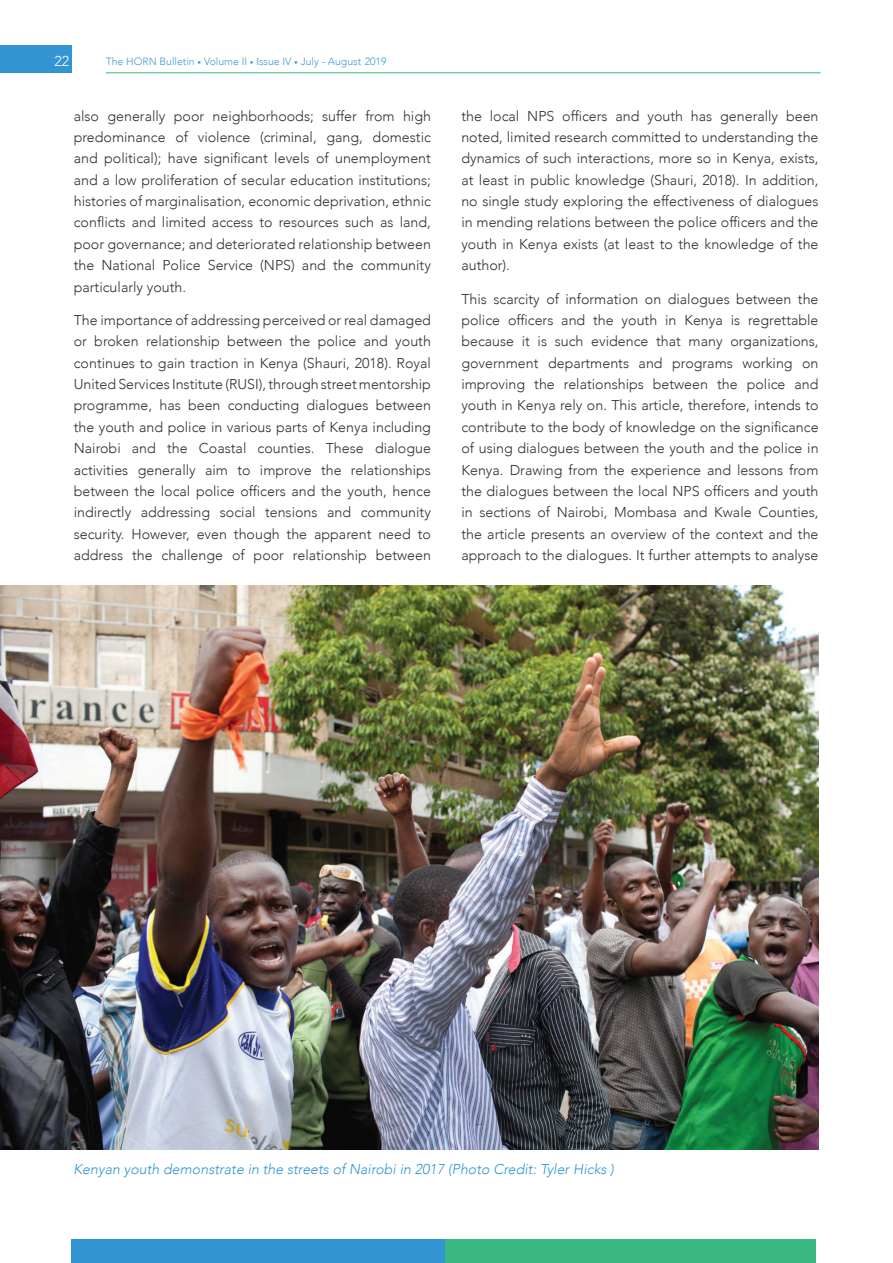
<style>
.page{position:relative;width:893px;height:1263px;background:#fff}
.page>*{position:absolute;margin:0;border:0;box-sizing:border-box;transform-origin:0 0}
.t1{font:300 14.25px/21.3px "Avenir";color:#333233;text-align:justify}
.t2{font:italic 300 14.25px "Avenir";color:#3396d2}
.t3{font:300 14.25px "Avenir";color:#fff}
.t4{font:300 10.5px "Avenir";color:#429ad4}
.s1{font-size:7.5px}
</style>
<div class="page">
<div style="left:0;top:46px;width:72px;height:27px;background:#3396d2"></div>
<div style="left:71px;top:1239px;width:374px;height:24px;background:#3396d2"></div>
<div style="left:445px;top:1239px;width:371px;height:24px;background:#3ab983"></div>
<hr style="left:106px;top:72px;width:715px;height:1px;background:#3ab983">
<img style="left:0;top:586px;width:819px;height:563px">
<p class="t3" style="left:54px;top:52px;width:16px">22</p>
<p class="t4" style="left:106px;top:55px;width:282px">The HORN Bulletin <span class="s1">•</span> Volume II <span class="s1">•</span> Issue IV <span class="s1">•</span> July - August 2019</p>
<p class="t1" style="left:74px;top:105px;width:359px">also generally poor neighborhoods; suffer from high predominance of violence (criminal, gang, domestic and political); have significant levels of unemployment and a low proliferation of secular education institutions; histories of marginalisation, economic deprivation, ethnic conflicts and limited access to resources such as land, poor governance; and deteriorated relationship between the National Police Service (NPS) and the community particularly youth.</p>
<p class="t1" style="left:74px;top:309px;width:359px">The importance of addressing perceived or real damaged or broken relationship between the police and youth continues to gain traction in Kenya (Shauri, 2018). Royal United Services Institute (RUSI), through street mentorship programme, has been conducting dialogues between the youth and police in various parts of Kenya including Nairobi and the Coastal counties. These dialogue activities generally aim to improve the relationships between the local police officers and the youth, hence indirectly addressing social tensions and community security. However, even though the apparent need to address the challenge of poor relationship between</p>
<p class="t1" style="left:461px;top:105px;width:359px">the local NPS officers and youth has generally been noted, limited research committed to understanding the dynamics of such interactions, more so in Kenya, exists, at least in public knowledge (Shauri, 2018). In addition, no single study exploring the effectiveness of dialogues in mending relations between the police officers and the youth in Kenya exists (at least to the knowledge of the author).</p>
<p class="t1" style="left:461px;top:288px;width:359px">This scarcity of information on dialogues between the police officers and the youth in Kenya is regrettable because it is such evidence that many organizations, government departments and programs working on improving the relationships between the police and youth in Kenya rely on. This article, therefore, intends to contribute to the body of knowledge on the significance of using dialogues between the youth and the police in Kenya. Drawing from the experience and lessons from the dialogues between the local NPS officers and youth in sections of Nairobi, Mombasa and Kwale Counties, the article presents an overview of the context and the approach to the dialogues. It further attempts to analyse</p>
<p class="t2" style="left:74px;top:1160px;width:542px">Kenyan youth demonstrate in the streets of Nairobi in 2017 (Photo Credit: Tyler Hicks )</p>
</div>
